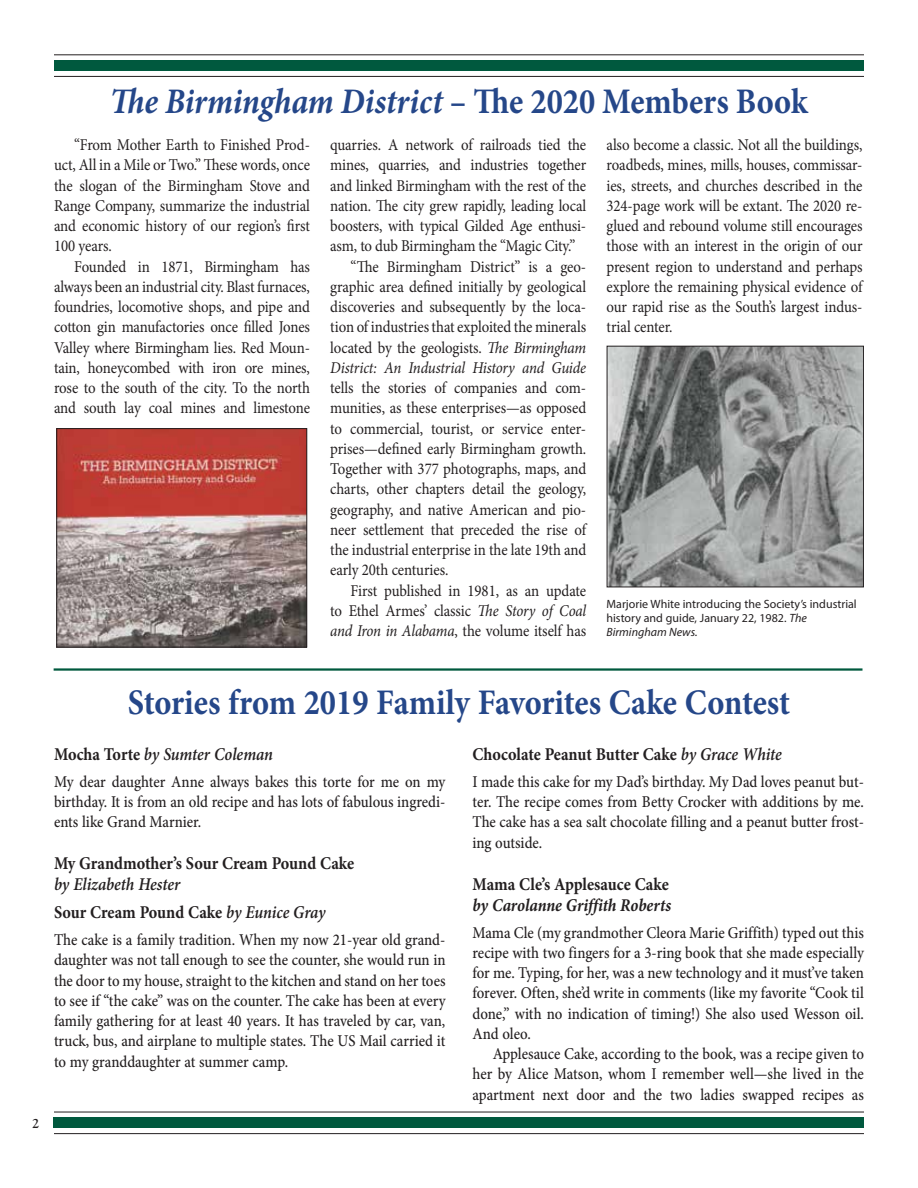
<style>
.page{position:relative;width:918px;height:1188px;background:#fff}
.page>*{position:absolute;margin:0;border:0;box-sizing:border-box;transform-origin:0 0}
.t1{font:700 36px "Minion Pro";color:#254789;scale:.9 1}
.t2{font:italic 700 36px "Minion Pro";letter-spacing:-.005em;color:#254789;scale:.9 1}
.t3{font:700 18px "Minion Pro";color:#231f20;scale:.9 1}
.t4{font:italic 600 18px/27.8px "Minion Pro";letter-spacing:-.005em;color:#231f20;scale:.9 1}
.t5{font:italic 700 18px "Minion Pro";letter-spacing:-.005em;color:#231f20;scale:.9 1}
.t6{font:16.5px/20.2px "Minion Pro";letter-spacing:-.01em;color:#231f20;text-align:justify;scale:.9 1}
.t7{font:500 16.5px/20.2px "Minion Pro";color:#231f20;text-align:justify;scale:.9 1}
.t8{font:italic 16.5px "Minion Pro";letter-spacing:-.015em;color:#231f20;scale:.9 1}
.t9{font:700 13.5px "Goudy";color:#231f20}
.t10{font:12px/14.4px "Myriad Pro";color:#231f20}
.s1{font-style:normal}
.s2{font-style:italic}
.s3{font-weight:700;font-style:normal}
.s4{font-weight:600;font-style:italic}
</style>
<div class="page">
<div style="left:54px;top:1117px;width:810px;height:11px;background:#00593e"></div>
<hr style="left:54px;top:1112px;width:810px;height:1px;background:#231f20">
<hr style="left:54px;top:1133px;width:810px;height:1px;background:#231f20">
<div style="left:54px;top:60px;width:810px;height:11px;background:#00593e"></div>
<hr style="left:54px;top:54px;width:810px;height:1px;background:#231f20">
<hr style="left:54px;top:76px;width:810px;height:1px;background:#231f20">
<hr style="left:54px;top:668px;width:808px;height:3px;background:#00593e">
<img style="left:58px;top:430px;width:247px;height:215px">
<div style="left:56px;top:428px;width:251px;height:219px;border:1px solid #231f20"></div>
<img style="left:609px;top:348px;width:253px;height:237px">
<div style="left:607px;top:346px;width:257px;height:241px;border:1px solid #231f20"></div>
<h1 class="t2" style="left:110px;top:75px;width:777px">The Birmingham District <span class="s1">– The 2020 Members Book</span></h1>
<p class="t6" style="left:54px;top:135px;width:286px;text-indent:20px">“From Mother Earth to Finished Prod&shy;uct, All in a Mile or Two.” These words, once the slogan of the Birmingham Stove and Range Company, summarize the industrial and economic history of our region’s first 100 years.</p>
<p class="t6" style="left:54px;top:256px;width:286px;text-indent:20px">Founded in 1871, Birmingham has always been an industrial city. Blast furnaces, foundries, locomotive shops, and pipe and cotton gin manufactories once filled Jones Valley where Birmingham lies. Red Moun&shy;tain, honeycombed with iron ore mines, rose to the south of the city. To the north and south lay coal mines and limestone</p>
<p class="t6" style="left:330px;top:135px;width:286px">quarries. A network of railroads tied the</p>
<p class="t6" style="left:330px;top:155px;width:286px">mines, quarries, and industries together</p>
<p class="t6" style="left:330px;top:175px;width:286px">and linked Birmingham with the rest of the</p>
<p class="t6" style="left:330px;top:196px;width:286px">nation. The city grew rapidly, leading local</p>
<p class="t6" style="left:330px;top:216px;width:286px">boosters, with typical Gilded Age enthusi-</p>
<p class="t6" style="left:330px;top:236px;width:274px">asm, to dub Birmingham the “Magic City.”</p>
<p class="t6" style="left:351px;top:256px;width:263px">“The Birmingham District” is a geo-</p>
<p class="t6" style="left:330px;top:277px;width:286px">graphic area defined initially by geological</p>
<p class="t6" style="left:330px;top:297px;width:286px">discoveries and subsequently by the loca-</p>
<p class="t6" style="left:330px;top:317px;width:286px">tion of industries that exploited the minerals</p>
<p class="t6" style="left:330px;top:337px;width:286px">located by the geologists. <span class="s2">The Birmingham</span></p>
<p class="t8" style="left:330px;top:356px;width:286px">District: An Industrial History and Guide</p>
<p class="t6" style="left:330px;top:378px;width:286px">tells the stories of companies and com&shy;munities, as these enterprises—as opposed to commercial, tourist, or service enter&shy;prises—defined early Birmingham growth.<br>Together with 377 photographs, maps, and charts, other chapters detail the geology, geography, and native American and pio&shy;neer settlement that preceded the rise of the industrial enterprise in the late 19th and early 20th centuries.</p>
<p class="t6" style="left:330px;top:580px;width:286px;text-indent:20px">First published in 1981, as an update to Ethel Armes’ classic <span class="s2">The Story of Coal and Iron in Alabama</span>, the volume itself has</p>
<p class="t6" style="left:606px;top:135px;width:286px">also become a classic. Not all the buildings, roadbeds, mines, mills, houses, commissar&shy;ies, streets, and churches described in the 324-page work will be extant. The 2020 re&shy;glued and rebound volume still encourages those with an interest in the origin of our present region to understand and perhaps explore the remaining physical evidence of our rapid rise as the South’s largest indus&shy;trial center.</p>
<p class="t10" style="left:606px;top:596px;width:252px">Marjorie White introducing the Society’s industrial history and guide, January 22, 1982. <span class="s2">The<br>Birmingham News.</span></p>
<p class="t9" style="left:32px;top:1115px;width:9px">2</p>
<h1 class="t1" style="left:128px;top:677px;width:738px">Stories from 2019 Family Favorites Cake Contest</h1>
<p class="t4" style="left:54px;top:740px;width:245px"><span class="s3">Mocha Torte</span> by Sumter Coleman</p>
<p class="t7" style="left:54px;top:772px;width:436px">My dear daughter Anne always bakes this torte for me on my birthday. It is from an old recipe and has lots of fabulous ingredi&shy;ents like Grand Marnier.</p>
<p class="t3" style="left:54px;top:851px;width:335px">My Grandmother’s Sour Cream Pound Cake</p>
<p class="t4" style="left:54px;top:871px;width:303px">by Elizabeth Hester<br><span class="s3">Sour Cream Pound Cake</span> by Eunice Gray</p>
<p class="t7" style="left:54px;top:930px;width:437px">The cake is a family tradition. When my now 21-year old grand&shy;daughter was not tall enough to see the counter, she would run in the door to my house, straight to the kitchen and stand on her toes to see if “the cake” was on the counter. The cake has been at every family gathering for at least 40 years. It has traveled by car, van, truck, bus, and airplane to multiple states. The US Mail carried it to my granddaughter at summer camp.</p>
<p class="t3" style="left:472px;top:741px;width:345px">Chocolate Peanut Butter Cake <span class="s4">by Grace White</span></p>
<p class="t7" style="left:472px;top:772px;width:437px">I made this cake for my Dad’s birthday. My Dad loves peanut but&shy;ter. The recipe comes from Betty Crocker with additions by me.<br>The cake has a sea salt chocolate filling and a peanut butter frost&shy;ing outside.</p>
<p class="t3" style="left:472px;top:871px;width:220px">Mama Cle’s Applesauce Cake</p>
<p class="t5" style="left:472px;top:892px;width:222px">by Carolanne Griffith Roberts</p>
<p class="t7" style="left:472px;top:922px;width:437px">Mama Cle (my grandmother Cleora Marie Griffith) typed out this recipe with two fingers for a 3-ring book that she made especially for me. Typing, for her, was a new technology and it must’ve taken forever. Often, she’d write in comments (like my favorite “Cook til done,” with no indication of timing!) She also used Wesson oil.<br>And oleo.</p>
<p class="t7" style="left:472px;top:1044px;width:437px;text-indent:20px">Applesauce Cake, according to the book, was a recipe given to her by Alice Matson, whom I remember well—she lived in the apartment next door and the two ladies swapped recipes as</p>
</div>
